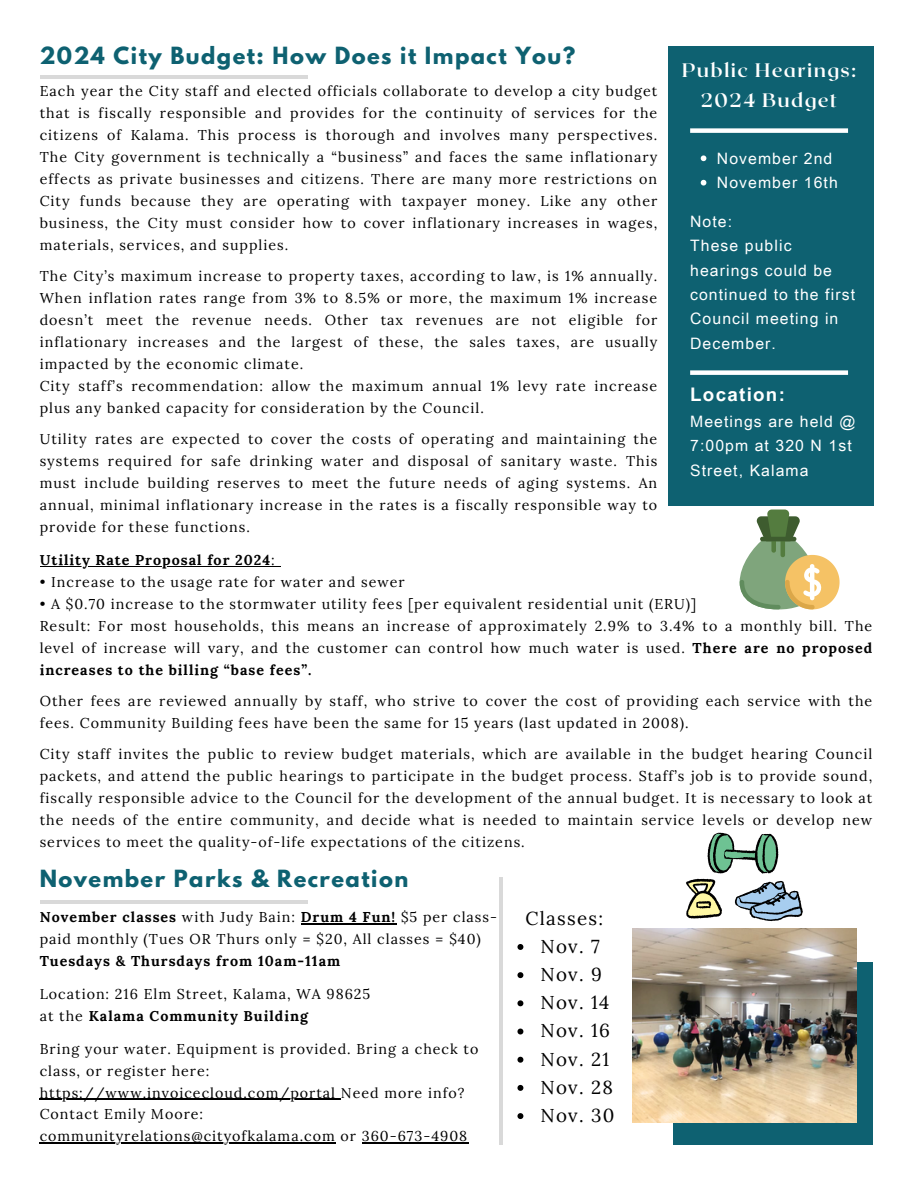
<style>
.page{position:relative;width:918px;height:1188px;background:#fff}
.page>*{position:absolute;margin:0;border:0;box-sizing:border-box;transform-origin:0 0}
.t1{font:700 21px "League Spartan";letter-spacing:.07em;color:#0e6171}
.t2{font:700 19.5px/30.3px "Roxborough CF";letter-spacing:.07em;color:#fff;text-align:center}
.t3{font:18.75px "Lora";letter-spacing:.07em;color:#000}
.t4{font:700 18.75px "Arial Unicode MS";letter-spacing:.07em;color:#fff}
.t5{font:15.75px/24.5px "Arial Unicode MS";letter-spacing:.07em;color:#fff}
.t6{font:14.25px/22px "Lora";letter-spacing:.07em;color:#000;text-align:justify}
.t7{font:700 14.25px "Lora";letter-spacing:.07em;color:#000}
.s1{font-weight:400}
.s2{font-weight:700}
</style>
<div class="page">
<div style="left:668px;top:46px;width:206px;height:459px;background:#0e6171"></div>
<hr style="left:40px;top:75px;width:267px;height:3px;background:#000">
<div style="left:690px;top:128px;width:158px;height:5px;background:#fff"></div>
<div style="left:673px;top:962px;width:199px;height:182px;background:#0e6171"></div>
<hr style="left:40px;top:900px;width:267px;height:4px;background:#d9d9d9">
<img style="left:632px;top:928px;width:224px;height:195px">
<hr style="left:301px;top:923px;width:95px;height:1px;background:#000">
<hr style="left:40px;top:1099px;width:296px;height:1px;background:#000">
<hr style="left:40px;top:1143px;width:296px;height:1px;background:#000">
<hr style="left:362px;top:1143px;width:106px;height:1px;background:#000">
<svg style="left:701px;top:155px;width:5px;height:6px"></svg>
<svg style="left:701px;top:180px;width:5px;height:6px"></svg>
<div style="left:690px;top:370px;width:158px;height:5px;background:#fff"></div>
<hr style="left:499px;top:877px;width:4px;height:268px;background:#d9d9d9">
<svg style="left:740px;top:510px;width:100px;height:100px"></svg>
<svg style="left:686px;top:833px;width:117px;height:88px"></svg>
<hr style="left:40px;top:566px;width:231px;height:1px;background:#000">
<svg style="left:517px;top:944px;width:6px;height:6px"></svg>
<svg style="left:517px;top:972px;width:6px;height:6px"></svg>
<svg style="left:517px;top:1000px;width:6px;height:6px"></svg>
<svg style="left:517px;top:1029px;width:6px;height:5px"></svg>
<svg style="left:517px;top:1057px;width:6px;height:6px"></svg>
<svg style="left:517px;top:1085px;width:6px;height:6px"></svg>
<svg style="left:517px;top:1113px;width:6px;height:6px"></svg>
<p class="t1" style="left:40px;top:45px;width:537px">2024 City Budget: How Does it Impact You?</p>
<p class="t6" style="left:40px;top:80px;width:619px">Each year the City staff and elected officials collaborate to develop a city budget that is fiscally responsible and provides for the continuity of services for the citizens of Kalama. This process is thorough and involves many perspectives.<br>The City government is technically a “business” and faces the same inflationary effects as private businesses and citizens. There are many more restrictions on City funds because they are operating with taxpayer money. Like any other business, the City must consider how to cover inflationary increases in wages, materials, services, and supplies.</p>
<p class="t6" style="left:40px;top:265px;width:619px">The City’s maximum increase to property taxes, according to law, is 1% annually.<br>When inflation rates range from 3% to 8.5% or more, the maximum 1% increase doesn’t meet the revenue needs. Other tax revenues are not eligible for inflationary increases and the largest of these, the sales taxes, are usually impacted by the economic climate.</p>
<p class="t6" style="left:40px;top:375px;width:619px">City staff’s recommendation: allow the maximum annual 1% levy rate increase plus any banked capacity for consideration by the Council.</p>
<p class="t6" style="left:40px;top:428px;width:619px">Utility rates are expected to cover the costs of operating and maintaining the systems required for safe drinking water and disposal of sanitary waste. This must include building reserves to meet the future needs of aging systems. An annual, minimal inflationary increase in the rates is a fiscally responsible way to provide for these functions.</p>
<p class="t2" style="left:682px;top:54px;width:176px">Public Hearings:<br>2024 Budget</p>
<p class="t5" style="left:717px;top:145px;width:117px">November 2nd</p>
<p class="t5" style="left:717px;top:169px;width:122px">November 16th</p>
<p class="t5" style="left:690px;top:208px;width:44px">Note:</p>
<p class="t5" style="left:690px;top:233px;width:166px">These public hearings could be continued to the first<br>Council meeting in<br>December.</p>
<p class="t4" style="left:690px;top:381px;width:96px">Location:</p>
<p class="t5" style="left:690px;top:408px;width:167px">Meetings are held @<br>7:00pm at 320 N 1st<br>Street, Kalama</p>
<p class="t7" style="left:40px;top:550px;width:237px">Utility Rate Proposal for 2024<span class="s1">:</span></p>
<p class="t6" style="left:40px;top:570px;width:367px">• Increase to the usage rate for water and sewer</p>
<p class="t6" style="left:40px;top:592px;width:658px">• A $0.70 increase to the stormwater utility fees [per equivalent residential unit (ERU)]</p>
<p class="t6" style="left:40px;top:614px;width:834px">Result: For most households, this means an increase of approximately 2.9% to 3.4% to a monthly bill. The level of increase will vary, and the customer can control how much water is used. <span class="s2">There are no proposed increases to the billing “base fees”.</span></p>
<p class="t6" style="left:40px;top:689px;width:834px">Other fees are reviewed annually by staff, who strive to cover the cost of providing each service with the fees. Community Building fees have been the same for 15 years (last updated in 2008).</p>
<p class="t6" style="left:40px;top:742px;width:834px">City staff invites the public to review budget materials, which are available in the budget hearing Council packets, and attend the public hearings to participate in the budget process. Staff’s job is to provide sound, fiscally responsible advice to the Council for the development of the annual budget. It is necessary to look at the needs of the entire community, and decide what is needed to maintain service levels or develop new services to meet the quality-of-life expectations of the citizens.</p>
<p class="t1" style="left:40px;top:868px;width:370px">November Parks &amp; Recreation</p>
<p class="t6" style="left:40px;top:906px;width:459px"><span class="s2">November classes</span> with Judy Bain: <span class="s2">Drum 4 Fun!</span> $5 per class&shy;paid monthly (Tues OR Thurs only = $20, All classes = $40)</p>
<p class="t7" style="left:40px;top:951px;width:302px">Tuesdays &amp; Thursdays from 10am-11am</p>
<p class="t6" style="left:40px;top:983px;width:332px">Location: 216 Elm Street, Kalama, WA 98625</p>
<p class="t7" style="left:40px;top:1006px;width:270px"><span class="s1">at the</span> Kalama Community Building</p>
<p class="t6" style="left:40px;top:1038px;width:440px;text-align:left">Bring your water. Equipment is provided. Bring a check to class, or register here: https://www.invoicecloud.com/portal Need more info?<br>Contact Emily Moore: communityrelations@cityofkalama.com or 360-673-4908</p>
<p class="t3" style="left:525px;top:906px;width:79px">Classes:</p>
<p class="t3" style="left:540px;top:934px;width:61px">Nov. 7</p>
<p class="t3" style="left:540px;top:962px;width:63px">Nov. 9</p>
<p class="t3" style="left:540px;top:990px;width:71px">Nov. 14</p>
<p class="t3" style="left:540px;top:1019px;width:71px">Nov. 16</p>
<p class="t3" style="left:540px;top:1047px;width:70px">Nov. 21</p>
<p class="t3" style="left:540px;top:1075px;width:74px">Nov. 28</p>
<p class="t3" style="left:540px;top:1103px;width:76px">Nov. 30</p>
</div>
